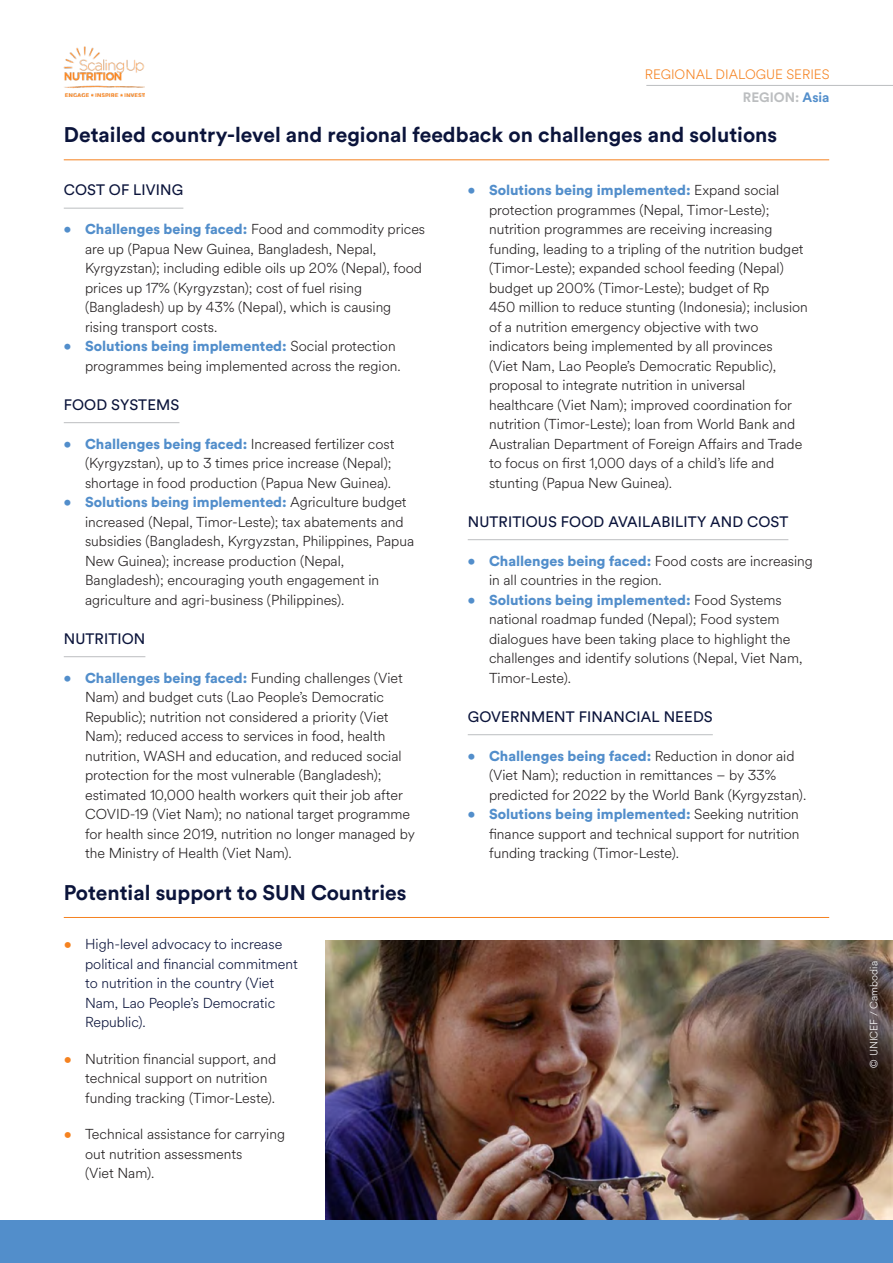
<style>
.page{position:relative;width:893px;height:1263px;background:#fff}
.page>*{position:absolute;margin:0;border:0;box-sizing:border-box;transform-origin:0 0}
.EN_title{font:700 21px "Circular Std";color:#0b143b}
.Subtitle{font:15px "Circular Std";letter-spacing:.01em;color:#0b143b}
.challenges_solutions{font:300 14.25px/19.5px "Circular Spotify Text";color:#231f20}
.EN_bulleted{font:300 14.25px/19.5px "Circular Spotify Text";color:#231f20}
.EN_bulleted-2{font:300 14.25px/19.5px "Circular Spotify Text";color:#0b143b}
.runing_head_top{font:300 13.5px "Circular Spotify Text";color:#f58220}
.EN_running_head_REGI{font:700 13.5px "Circular Std";color:#bcbec0}
.t1{font:300 10.5px "Circular Spotify Text";color:#fff}
.s1{color:#528ecb}
.s2{font-family:"Circular Std";font-weight:900;color:#528ecb}
.s3{color:#f58220}
.s4{font-family:"Helvetica Neue"}
</style>
<div class="page">
<hr style="left:646px;top:85px;width:247px;height:1px;background:#bcbec0">
<img style="left:64px;top:47px;width:81px;height:49px">
<hr style="left:64px;top:159px;width:765px;height:1px;background:#f58220">
<hr style="left:64px;top:208px;width:119px;height:1px;background:#bcbec0">
<hr style="left:64px;top:422px;width:115px;height:1px;background:#bcbec0">
<hr style="left:64px;top:656px;width:81px;height:1px;background:#bcbec0">
<hr style="left:468px;top:539px;width:320px;height:1px;background:#bcbec0">
<hr style="left:468px;top:734px;width:245px;height:1px;background:#bcbec0">
<hr style="left:64px;top:917px;width:765px;height:1px;background:#f58220">
<img style="left:325px;top:941px;width:568px;height:279px">
<div style="left:0;top:1220px;width:893px;height:43px;background:#528ecb"></div>
<p class="runing_head_top" style="left:645px;top:65px;width:186px">REGIONAL DIALOGUE SERIES</p>
<p class="EN_running_head_REGI" style="left:743px;top:89px;width:88px">REGION: <span class="s1">Asia</span></p>
<p class="EN_title" style="left:64px;top:121px;width:715px">Detailed country-level and regional feedback on challenges and solutions</p>
<p class="Subtitle" style="left:64px;top:181px;width:121px">COST OF LIVING</p>
<p class="challenges_solutions" style="left:85px;top:220px;width:342px;text-indent:-21px"><span class="s2">• Challenges being faced:</span> Food and commodity prices are up (Papua New Guinea, Bangladesh, Nepal, Kyrgyzstan); including edible oils up 20% (Nepal), food prices up 17% (Kyrgyzstan); cost of fuel rising (Bangladesh) up by 43% (Nepal), which is causing rising transport costs.</p>
<p class="challenges_solutions" style="left:85px;top:337px;width:317px;text-indent:-21px"><span class="s2">• Solutions being implemented:</span> Social protection programmes being implemented across the region.</p>
<p class="Subtitle" style="left:64px;top:395px;width:117px">FOOD SYSTEMS</p>
<p class="challenges_solutions" style="left:85px;top:434px;width:311px;text-indent:-21px"><span class="s2">• Challenges being faced:</span> Increased fertilizer cost (Kyrgyzstan), up to 3 times price increase (Nepal); shortage in food production (Papua New Guinea).</p>
<p class="challenges_solutions" style="left:85px;top:493px;width:331px;text-indent:-21px"><span class="s2">• Solutions being implemented:</span> Agriculture budget increased (Nepal, Timor-Leste); tax abatements and subsidies (Bangladesh, Kyrgyzstan, Philippines, Papua New Guinea); increase production (Nepal, Bangladesh); encouraging youth engagement in agriculture and agri-business (Philippines).</p>
<p class="Subtitle" style="left:64px;top:629px;width:83px">NUTRITION</p>
<p class="challenges_solutions" style="left:85px;top:668px;width:331px;text-indent:-21px"><span class="s2">• Challenges being faced:</span> Funding challenges (Viet Nam) and budget cuts (Lao People’s Democratic Republic); nutrition not considered a priority (Viet Nam); reduced access to services in food, health nutrition, WASH and education, and reduced social protection for the most vulnerable (Bangladesh); estimated 10,000 health workers quit their job after COVID-19 (Viet Nam); no national target programme for health since 2019, nutrition no longer managed by the Ministry of Health (Viet Nam).</p>
<p class="challenges_solutions" style="left:489px;top:181px;width:320px;text-indent:-21px"><span class="s2">• Solutions being implemented:</span> Expand social protection programmes (Nepal, Timor-Leste); nutrition programmes are receiving increasing funding, leading to a tripling of the nutrition budget (Timor-Leste); expanded school feeding (Nepal) budget up 200% (Timor-Leste); budget of Rp<br>450 million to reduce stunting (Indonesia); inclusion of a nutrition emergency objective with two indicators being implemented by all provinces<br>(Viet Nam, Lao People’s Democratic Republic), proposal to integrate nutrition in universal healthcare (Viet Nam); improved coordination for nutrition (Timor-Leste); loan from World Bank and Australian Department of Foreign Affairs and Trade to focus on first 1,000 days of a child’s life and stunting (Papua New Guinea).</p>
<p class="Subtitle" style="left:468px;top:512px;width:322px">NUTRITIOUS FOOD AVAILABILITY AND COST</p>
<p class="challenges_solutions" style="left:489px;top:551px;width:325px;text-indent:-21px"><span class="s2">• Challenges being faced:</span> Food costs are increasing in all countries in the region.</p>
<p class="challenges_solutions" style="left:489px;top:590px;width:315px;text-indent:-21px"><span class="s2">• Solutions being implemented:</span> Food Systems national roadmap funded (Nepal); Food system dialogues have been taking place to highlight the challenges and identify solutions (Nepal, Viet Nam, Timor-Leste).</p>
<p class="Subtitle" style="left:468px;top:707px;width:247px">GOVERNMENT FINANCIAL NEEDS</p>
<p class="challenges_solutions" style="left:489px;top:746px;width:319px;text-indent:-21px"><span class="s2">• Challenges being faced:</span> Reduction in donor aid (Viet Nam); reduction in remittances – by 33% predicted for 2022 by the World Bank (Kyrgyzstan).</p>
<p class="challenges_solutions" style="left:489px;top:805px;width:312px;text-align:justify;text-indent:-21px"><span class="s2">• Solutions being implemented:</span> Seeking nutrition finance support and technical support for nutrition funding tracking (Timor-Leste).</p>
<p class="EN_title" style="left:64px;top:879px;width:344px">Potential support to SUN Countries</p>
<p class="EN_bulleted-2" style="left:85px;top:935px;width:214px;text-indent:-21px"><span class="s3">•</span> High-level advocacy to increase political and financial commitment to nutrition in the country (Viet<br>Nam, Lao People’s Democratic<br>Republic).</p>
<p class="EN_bulleted" style="left:85px;top:1049px;width:193px;text-indent:-21px"><span class="s3">•</span> Nutrition financial support, and technical support on nutrition funding tracking (Timor-Leste).</p>
<p class="EN_bulleted" style="left:85px;top:1125px;width:201px;text-indent:-21px"><span class="s3">•</span> Technical assistance for carrying out nutrition assessments<br>(Viet Nam).</p>
<p class="t1" style="left:867px;top:1067px;width:108px;rotate:-90deg"><span class="s4">©</span> UNICEF / Cambodia</p>
</div>
